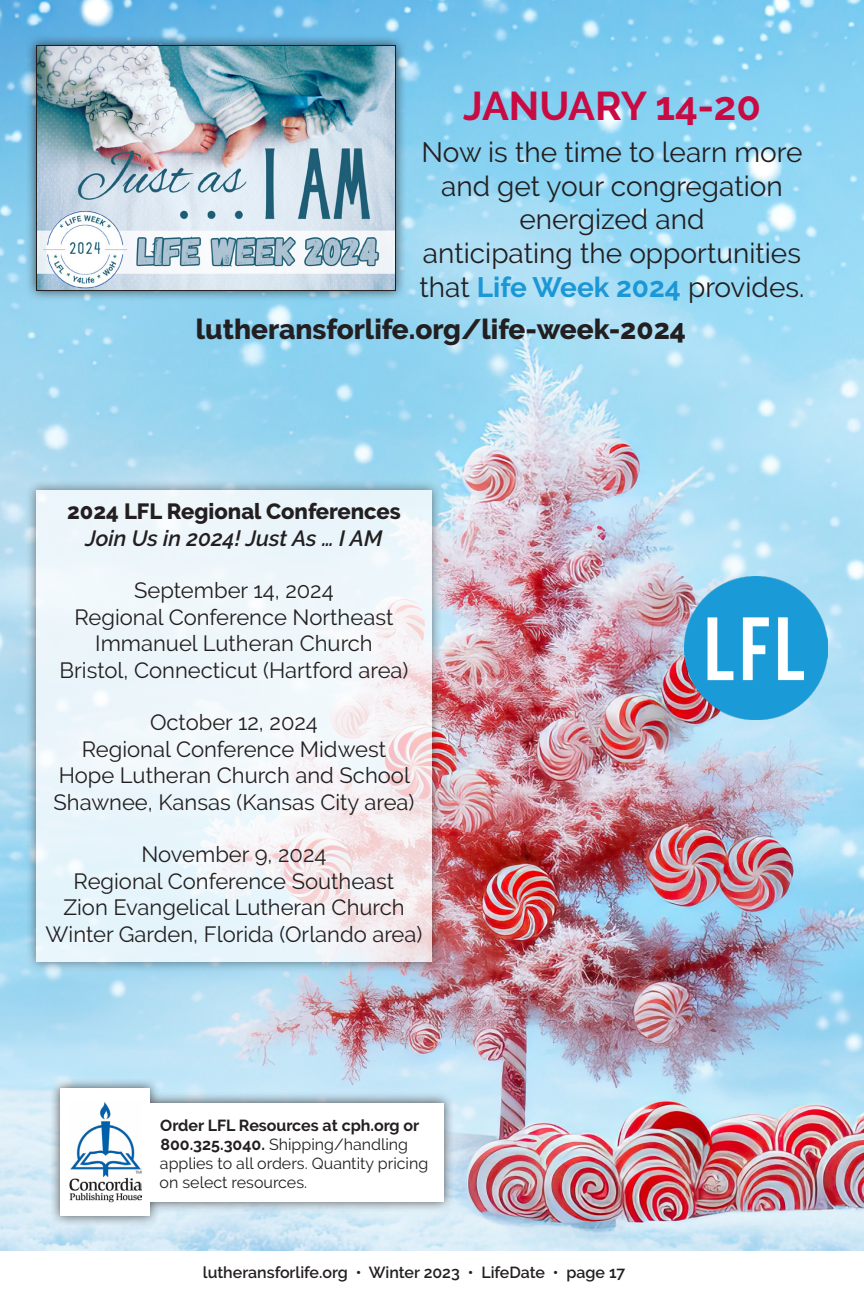
<style>
.page{position:relative;width:864px;height:1296px;background:#fff}
.page>*{position:absolute;margin:0;border:0;box-sizing:border-box;transform-origin:0 0}
.t1{font:700 40px "Raleway";color:#c90b44}
.t2{font:28px/33.6px "Raleway";color:#231f20;text-align:center}
.t3{font:800 28px "Raleway";color:#231f20}
.t4{font:22px "Raleway";color:#231f20}
.t5{font:800 22px "Raleway";color:#231f20}
.t6{font:italic 600 22px "Raleway";color:#231f20}
.LD_paragraph{font:16px/19.2px "Raleway";color:#231f20}
.t7{font:600 16px "Raleway";color:#231f20}
.s1{font-weight:700;color:#1c97d5}
.s2{font-weight:700}
</style>
<div class="page">
<img style="left:0;top:0;width:864px;height:1251px">
<div style="left:49px;top:1077px;width:406px;height:149px;background:#231f20;opacity:.75"></div>
<div style="left:60px;top:1088px;width:90px;height:128px;background:#fff"></div>
<img style="left:69px;top:1101px;width:72px;height:102px">
<div style="left:150px;top:1103px;width:294px;height:99px;background:#fff"></div>
<div style="left:25px;top:480px;width:418px;height:493px;background:#231f20;opacity:.75"></div>
<svg style="left:36px;top:490px;width:396px;height:472px;fill:#eef6fb"></svg>
<img style="left:684px;top:576px;width:144px;height:144px">
<div style="left:25px;top:34px;width:382px;height:268px;background:#231f20;opacity:.75"></div>
<img style="left:38px;top:47px;width:356px;height:242px">
<div style="left:36px;top:45px;width:360px;height:246px;border:1px solid #231f20"></div>
<p class="t1" style="left:463px;top:83px;width:299px">JANUARY 14-20</p>
<p class="t2" style="left:420px;top:136px;width:386px">Now is the time to learn more and get your congregation energized and<br>anticipating the opportunities that <span class="s1">Life Week 2024</span> provides.</p>
<p class="t3" style="left:196px;top:314px;width:492px">lutheransforlife.org/life-week-2024</p>
<p class="t5" style="left:67px;top:499px;width:335px">2024 LFL Regional Conferences</p>
<p class="t6" style="left:85px;top:525px;width:299px">Join Us in 2024! Just As … I AM</p>
<p class="t4" style="left:134px;top:578px;width:201px">September 14, 2024</p>
<p class="t4" style="left:75px;top:604px;width:320px">Regional Conference Northeast</p>
<p class="t4" style="left:95px;top:631px;width:279px">Immanuel Lutheran Church</p>
<p class="t4" style="left:59px;top:657px;width:351px">Bristol, Connecticut (Hartford area)</p>
<p class="t4" style="left:150px;top:710px;width:169px">October 12, 2024</p>
<p class="t4" style="left:82px;top:736px;width:306px">Regional Conference Midwest</p>
<p class="t4" style="left:59px;top:763px;width:353px">Hope Lutheran Church and School</p>
<p class="t4" style="left:54px;top:789px;width:362px">Shawnee, Kansas (Kansas City area)</p>
<p class="t4" style="left:141px;top:842px;width:187px">November 9, 2024</p>
<p class="t4" style="left:74px;top:868px;width:322px">Regional Conference Southeast</p>
<p class="t4" style="left:63px;top:895px;width:343px">Zion Evangelical Lutheran Church</p>
<p class="t4" style="left:46px;top:921px;width:378px">Winter Garden, Florida (Orlando area)</p>
<p class="LD_paragraph" style="left:160px;top:1115px;width:270px"><span class="s2">Order LFL Resources at cph.org or<br>800.325.3040.</span> Shipping/handling applies to all orders. Quantity pricing on select resources.</p>
<p class="t7" style="left:203px;top:1263px;width:424px">lutheransforlife.org • Winter 2023 • LifeDate • page 17</p>
</div>
